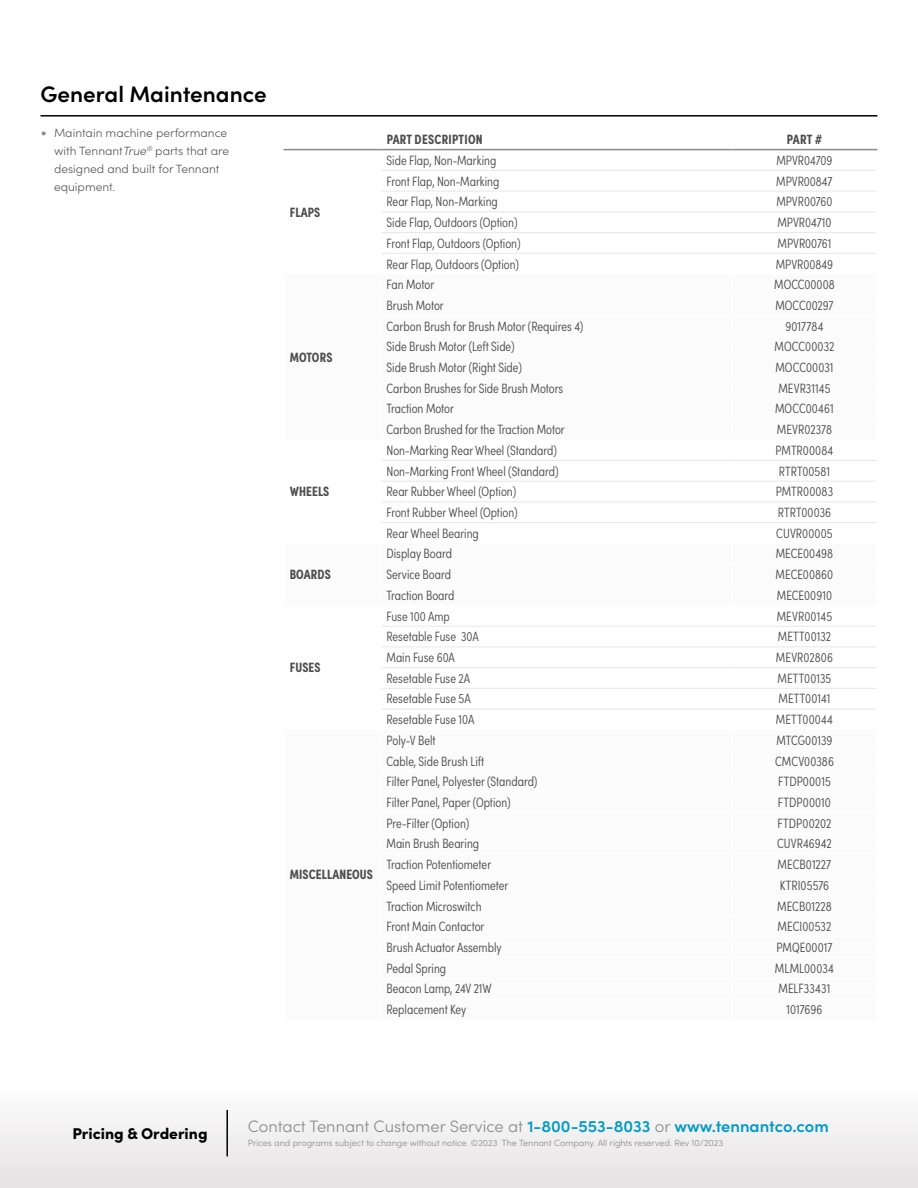
<style>
.page{position:relative;width:918px;height:1188px;background:#fff}
.page>*{position:absolute;margin:0;border:0;box-sizing:border-box;transform-origin:0 0}
.t1{font:600 22.5px "Sofia Pro";color:#000}
.t2{font:300 16.5px "Sofia Pro";color:#898b8e}
.t3{font:900 15.6px "Sofia Pro";color:#000}
.t4{font:300 13.5px "Sofia Pro Condensed";color:#4d4d4f}
.t5{font:700 13.5px "Sofia Pro Condensed";letter-spacing:.01em;color:#4d4d4f}
.t6{font:300 12px/18px "Sofia Pro";color:#58595b}
.t7{font:300 9px "Sofia Pro";color:#898b8e}
.s1{font-size:15px;color:#898b8e}
.s2{font-style:italic}
.s3{font-weight:600;color:#009ac7}
</style>
<div class="page">
<hr style="left:40px;top:115px;width:838px;height:2px;background:#000">
<hr style="left:382px;top:460px;width:350px;height:1px;background:#e6e7e8">
<hr style="left:382px;top:481px;width:350px;height:1px;background:#e6e7e8">
<hr style="left:382px;top:502px;width:350px;height:1px;background:#e6e7e8">
<hr style="left:382px;top:522px;width:350px;height:1px;background:#e6e7e8">
<hr style="left:382px;top:626px;width:350px;height:1px;background:#e6e7e8">
<hr style="left:382px;top:647px;width:350px;height:1px;background:#e6e7e8">
<hr style="left:382px;top:667px;width:350px;height:1px;background:#e6e7e8">
<hr style="left:382px;top:688px;width:350px;height:1px;background:#e6e7e8">
<hr style="left:382px;top:709px;width:350px;height:1px;background:#e6e7e8">
<hr style="left:732px;top:460px;width:144px;height:1px;background:#e6e7e8">
<hr style="left:732px;top:481px;width:144px;height:1px;background:#e6e7e8">
<hr style="left:732px;top:502px;width:144px;height:1px;background:#e6e7e8">
<hr style="left:732px;top:522px;width:144px;height:1px;background:#e6e7e8">
<hr style="left:732px;top:626px;width:144px;height:1px;background:#e6e7e8">
<hr style="left:732px;top:647px;width:144px;height:1px;background:#e6e7e8">
<hr style="left:732px;top:667px;width:144px;height:1px;background:#e6e7e8">
<hr style="left:732px;top:688px;width:144px;height:1px;background:#e6e7e8">
<hr style="left:732px;top:709px;width:144px;height:1px;background:#e6e7e8">
<hr style="left:284px;top:149px;width:97px;height:1px;background:#898b8e">
<hr style="left:381px;top:149px;width:351px;height:1px;background:#898b8e">
<hr style="left:732px;top:149px;width:146px;height:1px;background:#898b8e">
<hr style="left:382px;top:170px;width:350px;height:1px;background:#e6e7e8">
<hr style="left:732px;top:170px;width:144px;height:1px;background:#e6e7e8">
<hr style="left:382px;top:191px;width:350px;height:1px;background:#e6e7e8">
<hr style="left:732px;top:191px;width:144px;height:1px;background:#e6e7e8">
<hr style="left:382px;top:212px;width:350px;height:1px;background:#e6e7e8">
<hr style="left:732px;top:212px;width:144px;height:1px;background:#e6e7e8">
<hr style="left:382px;top:232px;width:350px;height:1px;background:#e6e7e8">
<hr style="left:732px;top:232px;width:144px;height:1px;background:#e6e7e8">
<hr style="left:382px;top:253px;width:350px;height:1px;background:#e6e7e8">
<hr style="left:732px;top:253px;width:144px;height:1px;background:#e6e7e8">
<div style="left:0;top:1089px;width:918px;height:99px;background:linear-gradient(to bottom,#fdfdfc,#e4e1e2)"></div>
<hr style="left:226px;top:1110px;width:2px;height:46px;background:#000">
<h1 class="t1" style="left:40px;top:77px;width:228px">General Maintenance</h1>
<p class="t6" style="left:54px;top:123px;width:177px;text-indent:-14px"><span class="s1">•</span> Maintain machine performance with Tennant<span class="s2">True</span><sup>®</sup> parts that are designed and built for Tennant equipment.</p>
<p class="t5" style="left:387px;top:129px;width:98px">PART DESCRIPTION</p>
<p class="t5" style="left:787px;top:129px;width:37px">PART #</p>
<p class="t5" style="left:290px;top:202px;width:32px">FLAPS</p>
<p class="t4" style="left:387px;top:150px;width:111px">Side Flap, Non-Marking</p>
<p class="t4" style="left:777px;top:150px;width:57px">MPVR04709</p>
<p class="t4" style="left:387px;top:171px;width:114px">Front Flap, Non-Marking</p>
<p class="t4" style="left:776px;top:171px;width:58px">MPVR00847</p>
<p class="t4" style="left:387px;top:192px;width:113px">Rear Flap, Non-Marking</p>
<p class="t4" style="left:776px;top:192px;width:58px">MPVR00760</p>
<p class="t4" style="left:387px;top:213px;width:132px">Side Flap, Outdoors (Option)</p>
<p class="t4" style="left:778px;top:213px;width:55px">MPVR04710</p>
<p class="t4" style="left:387px;top:233px;width:135px">Front Flap, Outdoors (Option)</p>
<p class="t4" style="left:778px;top:233px;width:55px">MPVR00761</p>
<p class="t4" style="left:387px;top:254px;width:134px">Rear Flap, Outdoors (Option)</p>
<p class="t4" style="left:776px;top:254px;width:59px">MPVR00849</p>
<p class="t3" style="left:72px;top:1121px;width:137px">Pricing &amp; Ordering</p>
<p class="t5" style="left:290px;top:347px;width:44px">MOTORS</p>
<p class="t5" style="left:290px;top:481px;width:41px">WHEELS</p>
<p class="t5" style="left:290px;top:564px;width:43px">BOARDS</p>
<p class="t5" style="left:290px;top:657px;width:32px">FUSES</p>
<p class="t5" style="left:290px;top:864px;width:85px">MISCELLANEOUS</p>
<p class="t4" style="left:387px;top:275px;width:49px">Fan Motor</p>
<p class="t4" style="left:774px;top:275px;width:62px">MOCC00008</p>
<p class="t4" style="left:387px;top:295px;width:59px">Brush Motor</p>
<p class="t4" style="left:775px;top:295px;width:60px">MOCC00297</p>
<p class="t4" style="left:387px;top:316px;width:198px">Carbon Brush for Brush Motor (Requires 4)</p>
<p class="t4" style="left:785px;top:316px;width:40px">9017784</p>
<p class="t4" style="left:387px;top:337px;width:129px">Side Brush Motor (Left Side)</p>
<p class="t4" style="left:775px;top:337px;width:61px">MOCC00032</p>
<p class="t4" style="left:387px;top:358px;width:137px">Side Brush Motor (Right Side)</p>
<p class="t4" style="left:775px;top:358px;width:60px">MOCC00031</p>
<p class="t4" style="left:387px;top:378px;width:178px">Carbon Brushes for Side Brush Motors</p>
<p class="t4" style="left:778px;top:378px;width:54px">MEVR31145</p>
<p class="t4" style="left:387px;top:399px;width:69px">Traction Motor</p>
<p class="t4" style="left:775px;top:399px;width:60px">MOCC00461</p>
<p class="t4" style="left:387px;top:420px;width:180px">Carbon Brushed for the Traction Motor</p>
<p class="t4" style="left:777px;top:420px;width:57px">MEVR02378</p>
<p class="t4" style="left:387px;top:440px;width:172px">Non-Marking Rear Wheel (Standard)</p>
<p class="t4" style="left:776px;top:440px;width:59px">PMTR00084</p>
<p class="t4" style="left:387px;top:461px;width:173px">Non-Marking Front Wheel (Standard)</p>
<p class="t4" style="left:779px;top:461px;width:53px">RTRT00581</p>
<p class="t4" style="left:387px;top:482px;width:131px">Rear Rubber Wheel (Option)</p>
<p class="t4" style="left:776px;top:482px;width:59px">PMTR00083</p>
<p class="t4" style="left:387px;top:503px;width:133px">Front Rubber Wheel (Option)</p>
<p class="t4" style="left:778px;top:503px;width:55px">RTRT00036</p>
<p class="t4" style="left:387px;top:523px;width:94px">Rear Wheel Bearing</p>
<p class="t4" style="left:776px;top:523px;width:58px">CUVR00005</p>
<p class="t4" style="left:387px;top:544px;width:67px">Display Board</p>
<p class="t4" style="left:776px;top:544px;width:59px">MECE00498</p>
<p class="t4" style="left:387px;top:565px;width:66px">Service Board</p>
<p class="t4" style="left:776px;top:565px;width:59px">MECE00860</p>
<p class="t4" style="left:387px;top:585px;width:69px">Traction Board</p>
<p class="t4" style="left:777px;top:585px;width:57px">MECE00910</p>
<p class="t4" style="left:387px;top:606px;width:65px">Fuse 100 Amp</p>
<p class="t4" style="left:777px;top:606px;width:57px">MEVR00145</p>
<p class="t4" style="left:387px;top:627px;width:94px">Resetable Fuse 30A</p>
<p class="t4" style="left:778px;top:627px;width:55px">METT00132</p>
<p class="t4" style="left:387px;top:648px;width:70px">Main Fuse 60A</p>
<p class="t4" style="left:776px;top:648px;width:58px">MEVR02806</p>
<p class="t4" style="left:387px;top:668px;width:85px">Resetable Fuse 2A</p>
<p class="t4" style="left:777px;top:668px;width:55px">METT00135</p>
<p class="t4" style="left:387px;top:689px;width:86px">Resetable Fuse 5A</p>
<p class="t4" style="left:778px;top:689px;width:53px">METT00141</p>
<p class="t4" style="left:387px;top:710px;width:89px">Resetable Fuse 10A</p>
<p class="t4" style="left:776px;top:710px;width:59px">METT00044</p>
<p class="t4" style="left:387px;top:730px;width:51px">Poly-V Belt</p>
<p class="t4" style="left:776px;top:730px;width:58px">MTCG00139</p>
<p class="t4" style="left:387px;top:751px;width:99px">Cable, Side Brush Lift</p>
<p class="t4" style="left:775px;top:751px;width:60px">CMCV00386</p>
<p class="t4" style="left:387px;top:772px;width:152px">Filter Panel, Polyester (Standard)</p>
<p class="t4" style="left:778px;top:772px;width:54px">FTDP00015</p>
<p class="t4" style="left:387px;top:792px;width:126px">Filter Panel, Paper (Option)</p>
<p class="t4" style="left:778px;top:792px;width:55px">FTDP00010</p>
<p class="t4" style="left:387px;top:813px;width:84px">Pre-Filter (Option)</p>
<p class="t4" style="left:778px;top:813px;width:55px">FTDP00202</p>
<p class="t4" style="left:387px;top:834px;width:94px">Main Brush Bearing</p>
<p class="t4" style="left:777px;top:834px;width:56px">CUVR46942</p>
<p class="t4" style="left:387px;top:855px;width:106px">Traction Potentiometer</p>
<p class="t4" style="left:778px;top:855px;width:55px">MECB01227</p>
<p class="t4" style="left:387px;top:875px;width:123px">Speed Limit Potentiometer</p>
<p class="t4" style="left:780px;top:875px;width:51px">KTRI05576</p>
<p class="t4" style="left:387px;top:896px;width:96px">Traction Microswitch</p>
<p class="t4" style="left:777px;top:896px;width:56px">MECB01228</p>
<p class="t4" style="left:387px;top:917px;width:99px">Front Main Contactor</p>
<p class="t4" style="left:778px;top:917px;width:55px">MECI00532</p>
<p class="t4" style="left:387px;top:937px;width:117px">Brush Actuator Assembly</p>
<p class="t4" style="left:776px;top:937px;width:57px">PMQE00017</p>
<p class="t4" style="left:387px;top:958px;width:61px">Pedal Spring</p>
<p class="t4" style="left:775px;top:958px;width:61px">MLML00034</p>
<p class="t4" style="left:387px;top:979px;width:107px">Beacon Lamp, 24V 21W</p>
<p class="t4" style="left:779px;top:979px;width:53px">MELF33431</p>
<p class="t4" style="left:387px;top:1000px;width:81px">Replacement Key</p>
<p class="t4" style="left:786px;top:1000px;width:38px">1017696</p>
<p class="t2" style="left:248px;top:1114px;width:583px">Contact Tennant Customer Service at <span class="s3">1-800-553-8033</span> or <span class="s3">www.tennantco.com</span></p>
<p class="t7" style="left:248px;top:1137px;width:477px">Prices and programs subject to change without notice. ©2023 The Tennant Company. All rights reserved. Rev 10/2023</p>
</div>
